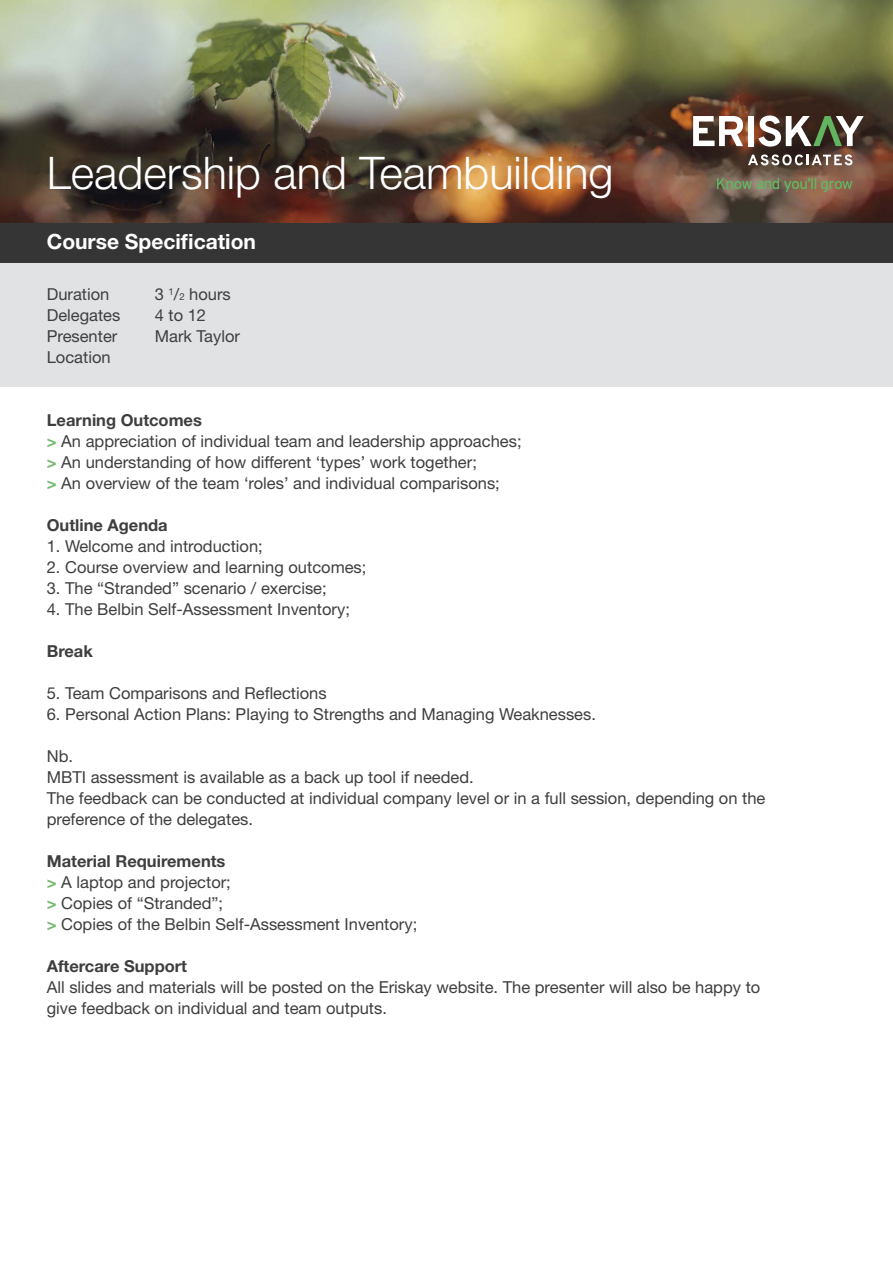
<style>
.page{position:relative;width:893px;height:1263px;background:#fff}
.page>*{position:absolute;margin:0;border:0;box-sizing:border-box;transform-origin:0 0}
.t1{font:300 45px "Helvetica Neue";color:#fff}
.t2{font:700 21px "Helvetica Neue";color:#fff}
.t3{font:16.5px/21px "Helvetica Neue";color:#3e3e3f}
.t4{font:700 16.5px "Helvetica Neue";color:#3e3e3f}
.s1{font-size:9.6px}
.s2{font-weight:700;color:#74ba6e}
</style>
<div class="page">
<div style="left:0;top:257px;width:893px;height:130px;background:#e1e2e4"></div>
<img style="left:1px;top:0;width:892px;height:223px">
<div style="left:0;top:223px;width:893px;height:40px;background:#363536"></div>
<svg style="left:748px;top:154px;width:104px;height:11px"></svg>
<svg style="left:693px;top:116px;width:50px;height:30px"></svg>
<div style="left:748px;top:116px;width:6px;height:30px;background:#fff"></div>
<svg style="left:758px;top:116px;width:106px;height:31px"></svg>
<svg style="left:717px;top:178px;width:135px;height:14px;background:#7f7e5b"></svg>
<p class="t1" style="left:47px;top:146px;width:568px">Leadership and Teambuilding</p>
<p class="t2" style="left:47px;top:229px;width:211px">Course Specification</p>
<p class="t3" style="left:47px;top:284px;width:64px">Duration</p>
<p class="t3" style="left:155px;top:284px;width:78px">3 <sup>1</sup>/<span class="s1">2</span> hours</p>
<p class="t3" style="left:47px;top:305px;width:75px">Delegates</p>
<p class="t3" style="left:155px;top:305px;width:53px">4 to 12</p>
<p class="t3" style="left:47px;top:326px;width:72px">Presenter</p>
<p class="t3" style="left:155px;top:326px;width:87px">Mark Taylor</p>
<p class="t3" style="left:47px;top:347px;width:65px">Location</p>
<p class="t4" style="left:47px;top:410px;width:157px">Learning Outcomes</p>
<p class="t3" style="left:47px;top:431px;width:476px"><span class="s2">&gt;</span> An appreciation of individual team and leadership approaches;</p>
<p class="t3" style="left:47px;top:452px;width:432px"><span class="s2">&gt;</span> An understanding of how different ‘types’ work together;</p>
<p class="t3" style="left:47px;top:473px;width:455px"><span class="s2">&gt;</span> An overview of the team ‘roles’ and individual comparisons;</p>
<p class="t4" style="left:47px;top:515px;width:122px">Outline Agenda</p>
<p class="t3" style="left:47px;top:536px;width:218px">1. Welcome and introduction;</p>
<p class="t3" style="left:47px;top:557px;width:321px">2. Course overview and learning outcomes;</p>
<p class="t3" style="left:47px;top:578px;width:281px">3. The “Stranded” scenario / exercise;</p>
<p class="t3" style="left:47px;top:599px;width:305px">4. The Belbin Self-Assessment Inventory;</p>
<p class="t4" style="left:47px;top:641px;width:48px">Break</p>
<p class="t3" style="left:47px;top:683px;width:281px">5. Team Comparisons and Reflections</p>
<p class="t3" style="left:47px;top:704px;width:551px">6. Personal Action Plans: Playing to Strengths and Managing Weaknesses.</p>
<p class="t3" style="left:47px;top:746px;width:28px">Nb.</p>
<p class="t3" style="left:47px;top:767px;width:428px">MBTI assessment is available as a back up tool if needed.</p>
<p class="t3" style="left:47px;top:788px;width:720px">The feedback can be conducted at individual company level or in a full session, depending on the preference of the delegates.</p>
<p class="t4" style="left:47px;top:851px;width:180px">Material Requirements</p>
<p class="t3" style="left:47px;top:872px;width:186px"><span class="s2">&gt;</span> A laptop and projector;</p>
<p class="t3" style="left:47px;top:893px;width:178px"><span class="s2">&gt;</span> Copies of “Stranded”;</p>
<p class="t3" style="left:47px;top:914px;width:372px"><span class="s2">&gt;</span> Copies of the Belbin Self-Assessment Inventory;</p>
<p class="t4" style="left:47px;top:956px;width:142px">Aftercare Support</p>
<p class="t3" style="left:47px;top:977px;width:715px">All slides and materials will be posted on the Eriskay website. The presenter will also be happy to give feedback on individual and team outputs.</p>
</div>
